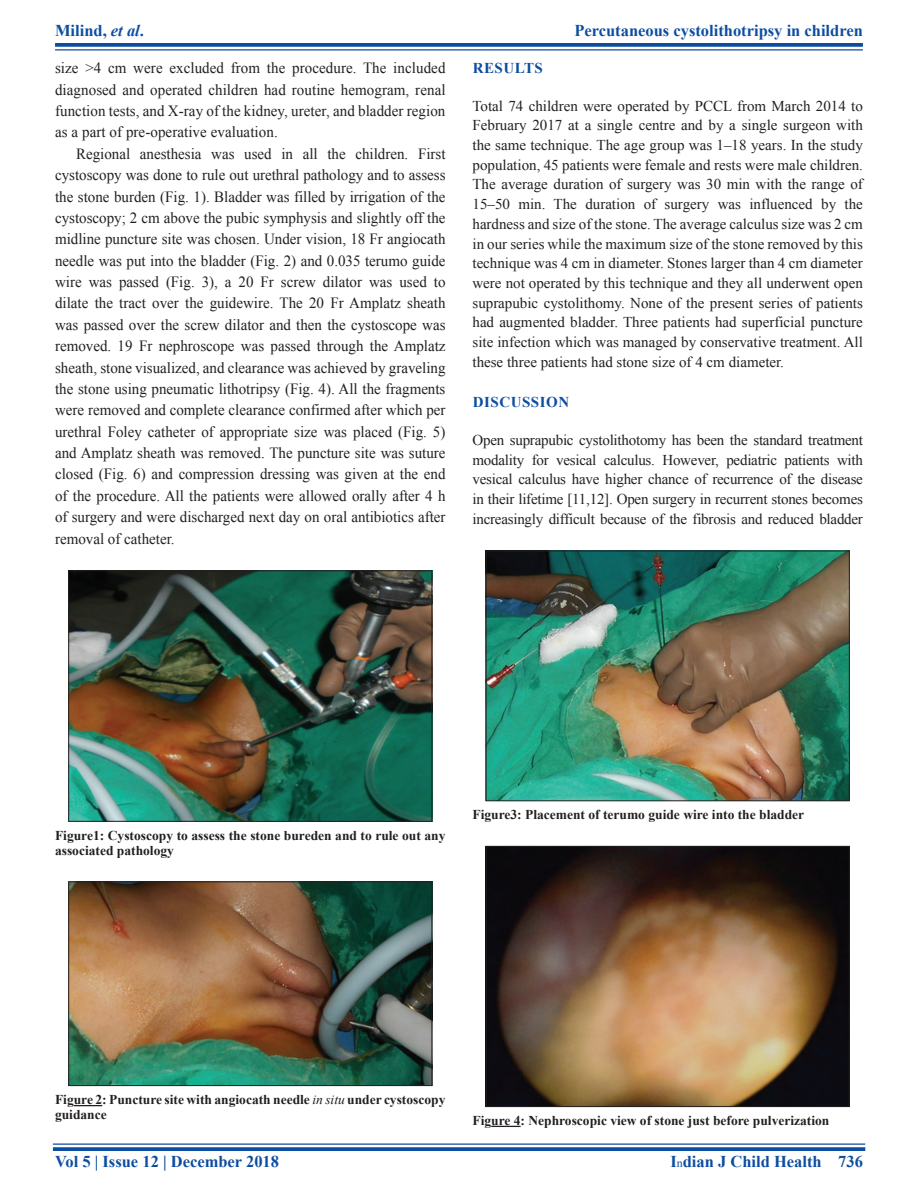
<style>
.page{position:relative;width:918px;height:1188px;background:#fff}
.page>*{position:absolute;margin:0;border:0;box-sizing:border-box;transform-origin:0 0}
.RH{font:700 16.5px "Times New Roman";color:#0d4da1}
.RF{font:700 16.5px "Times New Roman";color:#0d4da1}
.TX{font:15.6px/21.5px "Times New Roman";color:#231f20;text-align:justify}
.TXFL{font:15.6px/21.5px "Times New Roman";letter-spacing:.005em;color:#231f20;text-align:justify}
.TXFL-2{font:15px/19.6px "Times New Roman";letter-spacing:-.005em;color:#231f20;text-align:justify}
.t1{font:700 15px "Times New Roman";letter-spacing:.035em;color:#0d4da1}
.FGC{font:700 13.5px/15px "Times New Roman";color:#231f20}
.s1{font-style:italic}
.s2{font-weight:400;font-style:italic}
.s3{font-weight:400;font-size:12px}
</style>
<div class="page">
<svg style="left:55px;top:43px;width:808px;height:4px;background:#1b57a6"></svg>
<hr style="left:55px;top:49px;width:808px;height:2px;background:#0d4da1">
<hr style="left:53px;top:1143px;width:812px;height:2px;background:#0d4da1">
<svg style="left:53px;top:1147px;width:812px;height:4px;background:#1b57a6"></svg>
<img style="left:70px;top:573px;width:360px;height:247px">
<div style="left:68px;top:571px;width:364px;height:251px;border:1px solid #231f20"></div>
<img style="left:70px;top:884px;width:360px;height:200px">
<div style="left:68px;top:882px;width:364px;height:204px;border:1px solid #231f20"></div>
<svg style="left:74px;top:1105px;width:28px;height:1px"></svg>
<img style="left:488px;top:553px;width:360px;height:246px">
<div style="left:486px;top:551px;width:364px;height:250px;border:1px solid #231f20"></div>
<img style="left:488px;top:848px;width:360px;height:257px">
<div style="left:486px;top:846px;width:364px;height:261px;border:1px solid #231f20"></div>
<hr style="left:491px;top:1126px;width:30px;height:1px;background:#231f20">
<p class="RH" style="left:55px;top:18px;width:90px">Milind, <span class="s1">et al</span>.</p>
<p class="RH" style="left:574px;top:18px;width:290px">Percutaneous cystolithotripsy in children</p>
<p class="TXFL" style="left:55px;top:57px;width:392px">size &gt;4 cm were excluded from the procedure. The included diagnosed and operated children had routine hemogram, renal function tests, and X-ray of the kidney, ureter, and bladder region as a part of pre-operative evaluation.</p>
<p class="TX" style="left:55px;top:142px;width:392px;text-indent:21px">Regional anesthesia was used in all the children. First cystoscopy was done to rule out urethral pathology and to assess the stone burden (Fig. 1). Bladder was filled by irrigation of the cystoscopy; 2 cm above the pubic symphysis and slightly off the midline puncture site was chosen. Under vision, 18 Fr angiocath needle was put into the bladder (Fig. 2) and 0.035 terumo guide wire was passed (Fig. 3), a 20 Fr screw dilator was used to dilate the tract over the guidewire. The 20 Fr Amplatz sheath was passed over the screw dilator and then the cystoscope was removed. 19 Fr nephroscope was passed through the Amplatz sheath, stone visualized, and clearance was achieved by graveling the stone using pneumatic lithotripsy (Fig. 4). All the fragments were removed and complete clearance confirmed after which per urethral Foley catheter of appropriate size was placed (Fig. 5) and Amplatz sheath was removed. The puncture site was suture closed (Fig. 6) and compression dressing was given at the end of the procedure. All the patients were allowed orally after 4 h of surgery and were discharged next day on oral antibiotics after removal of catheter.</p>
<h1 class="t1" style="left:473px;top:57px;width:72px">RESULTS</h1>
<p class="TXFL-2" style="left:472px;top:95px;width:392px">Total 74 children were operated by PCCL from March 2014 to February 2017 at a single centre and by a single surgeon with the same technique. The age group was 1–18 years. In the study population, 45 patients were female and rests were male children.<br>The average duration of surgery was 30 min with the range of 15–50 min. The duration of surgery was influenced by the hardness and size of the stone. The average calculus size was 2 cm in our series while the maximum size of the stone removed by this technique was 4 cm in diameter. Stones larger than 4 cm diameter were not operated by this technique and they all underwent open suprapubic cystolithomy. None of the present series of patients had augmented bladder. Three patients had superficial puncture site infection which was managed by conservative treatment. All these three patients had stone size of 4 cm diameter.</p>
<h1 class="t1" style="left:473px;top:392px;width:98px">DISCUSSION</h1>
<p class="TXFL-2" style="left:472px;top:430px;width:392px">Open suprapubic cystolithotomy has been the standard treatment modality for vesical calculus. However, pediatric patients with vesical calculus have higher chance of recurrence of the disease in their lifetime [11,12]. Open surgery in recurrent stones becomes increasingly difficult because of the fibrosis and reduced bladder</p>
<p class="FGC" style="left:55px;top:827px;width:392px">Figure1: Cystoscopy to assess the stone bureden and to rule out any associated pathology</p>
<p class="FGC" style="left:472px;top:807px;width:333px">Figure3: Placement of terumo guide wire into the bladder</p>
<p class="FGC" style="left:55px;top:1092px;width:392px">Figure 2: Puncture site with angiocath needle <span class="s2">in situ</span> under cystoscopy guidance</p>
<p class="FGC" style="left:472px;top:1112px;width:358px">Figure 4: Nephroscopic view of stone just before pulverization</p>
<p class="RF" style="left:55px;top:1150px;width:226px">Vol 5 | Issue 12 | December 2018</p>
<p class="RF" style="left:670px;top:1150px;width:194px">I<span class="s3">n</span>dian J Child Health 736</p>
</div>
